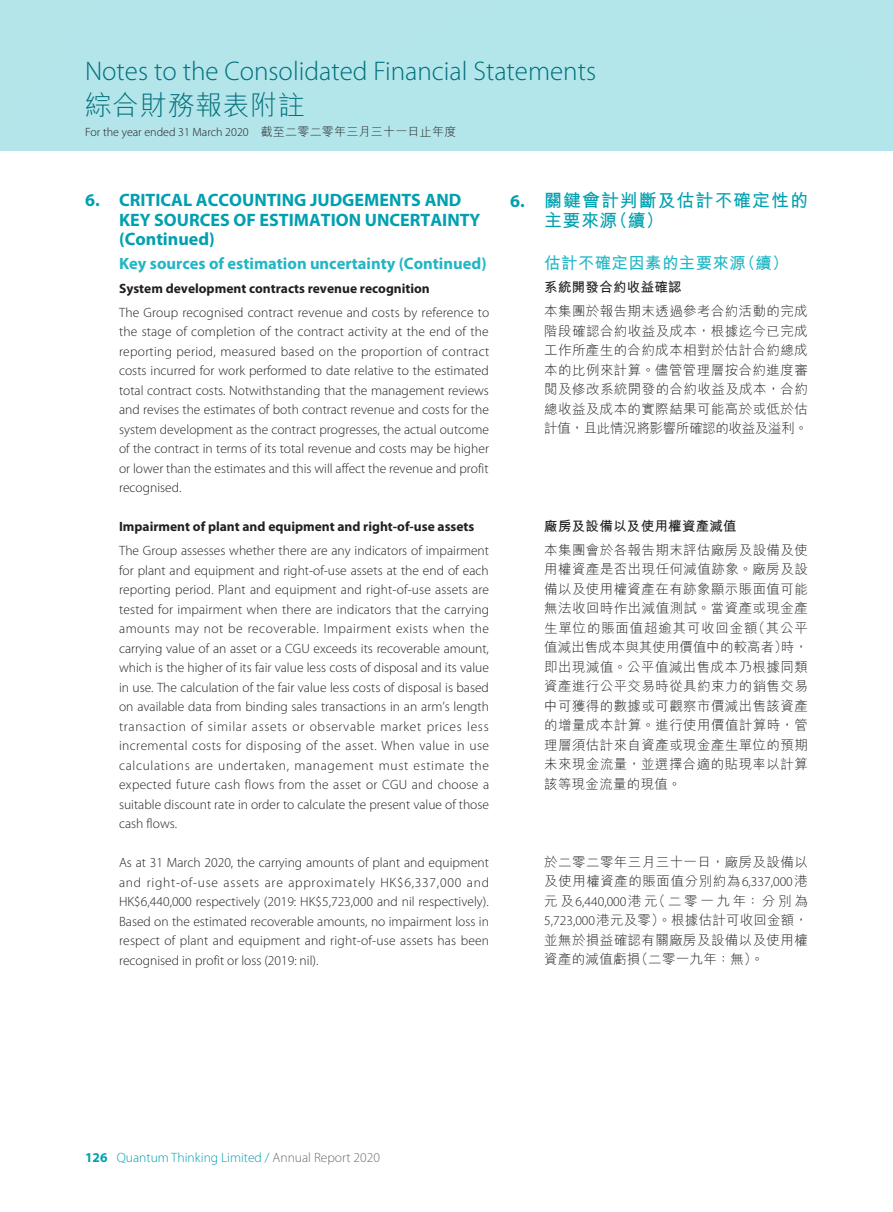
<style>
.page{position:relative;width:893px;height:1212px;background:#fff}
.page>*{position:absolute;margin:0;border:0;box-sizing:border-box;transform-origin:0 0}
.t1{font:300 27px "Myriad Pro";color:#006f7a}
.t2{font:300 27px "M Hei HK";letter-spacing:.02em;color:#006f7a}
._01_H1_E{font:700 18px/19.5px "Myriad Pro";color:#00a0b0}
._001_H1_C{font:700 18px/19.5px "M Hei HK";letter-spacing:.05em;color:#00a0b0}
._02_H2_E{font:700 16.5px "Myriad Pro";color:#21b6c4}
._002_H2_C{font:700 16.5px "M Hei HK";letter-spacing:.02em;color:#21b6c4}
._00_txt_E{font:300 13.5px/19.5px "Myriad Pro";color:#231f20;text-align:justify}
._000_txt_C{font:300 13.5px/19.5px "M Hei HK";letter-spacing:.03em;color:#231f20;text-align:justify}
._03_H3_E{font:700 13.5px "Myriad Pro";color:#231f20}
.t3{font:300 13.5px "Myriad Pro";color:#00a0b0}
._003_H3_C{font:700 13.5px "M Hei HK";letter-spacing:.02em;color:#231f20}
.t4{font:700 13.5px "Myriad Pro";color:#00a0b0}
.t5{font:300 12px "Myriad Pro";color:#231f20}
.s1{font-family:"M Hei HK"}
.s2{font-family:"Myriad Pro"}
.s3{color:#6c6d70}
</style>
<div class="page">
<h1 class="t1" style="left:85px;top:55px;width:513px">Notes to the Consolidated Financial Statements</h1>
<h1 class="t2" style="left:85px;top:91px;width:221px">綜合財務報表附註</h1>
<p class="t5" style="left:85px;top:124px;width:373px">For the year ended 31 March 2020 <span class="s1">截至二零二零年三月三十一日止年度</span></p>
<p class="_01_H1_E" style="left:119px;top:190px;width:363px;text-indent:-34px">6. CRITICAL ACCOUNTING JUDGEMENTS AND<br>KEY SOURCES OF ESTIMATION UNCERTAINTY (Continued)</p>
<p class="_02_H2_E" style="left:119px;top:253px;width:369px">Key sources of estimation uncertainty (Continued)</p>
<p class="_03_H3_E" style="left:119px;top:280px;width:312px">System development contracts revenue recognition</p>
<p class="_00_txt_E" style="left:119px;top:302px;width:372px">The Group recognised contract revenue and costs by reference to the stage of completion of the contract activity at the end of the reporting period, measured based on the proportion of contract costs incurred for work performed to date relative to the estimated total contract costs. Notwithstanding that the management reviews and revises the estimates of both contract revenue and costs for the system development as the contract progresses, the actual outcome of the contract in terms of its total revenue and costs may be higher or lower than the estimates and this will affect the revenue and profit recognised.</p>
<p class="_03_H3_E" style="left:119px;top:518px;width:357px">Impairment of plant and equipment and right-of-use assets</p>
<p class="_00_txt_E" style="left:119px;top:541px;width:372px">The Group assesses whether there are any indicators of impairment for plant and equipment and right-of-use assets at the end of each reporting period. Plant and equipment and right-of-use assets are tested for impairment when there are indicators that the carrying amounts may not be recoverable. Impairment exists when the carrying value of an asset or a CGU exceeds its recoverable amount, which is the higher of its fair value less costs of disposal and its value in use. The calculation of the fair value less costs of disposal is based on available data from binding sales transactions in an arm’s length transaction of similar assets or observable market prices less incremental costs for disposing of the asset. When value in use calculations are undertaken, management must estimate the expected future cash flows from the asset or CGU and choose a suitable discount rate in order to calculate the present value of those cash flows.</p>
<p class="_00_txt_E" style="left:119px;top:853px;width:372px">As at 31 March 2020, the carrying amounts of plant and equipment and right-of-use assets are approximately HK$6,337,000 and HK$6,440,000 respectively (2019: HK$5,723,000 and nil respectively).<br>Based on the estimated recoverable amounts, no impairment loss in respect of plant and equipment and right-of-use assets has been recognised in profit or loss (2019: nil).</p>
<p class="_001_H1_C" style="left:544px;top:189px;width:265px;text-indent:-34px"><span class="s2">6.</span> 關鍵會計判斷及估計不確定性的主要來源（續）</p>
<p class="_002_H2_C" style="left:544px;top:251px;width:246px">估計不確定因素的主要來源（續）</p>
<p class="_003_H3_C" style="left:544px;top:278px;width:139px">系統開發合約收益確認</p>
<p class="_000_txt_C" style="left:544px;top:301px;width:265px">本集團於報告期末透過參考合約活動的完成階段確認合約收益及成本，根據迄今已完成工作所產生的合約成本相對於估計合約總成本的比例來計算。儘管管理層按合約進度審閱及修改系統開發的合約收益及成本，合約總收益及成本的實際結果可能高於或低於估計值，且此情況將影響所確認的收益及溢利。</p>
<p class="_003_H3_C" style="left:544px;top:516px;width:194px">廠房及設備以及使用權資產減值</p>
<p class="_000_txt_C" style="left:544px;top:540px;width:265px">本集團會於各報告期末評估廠房及設備及使用權資產是否出現任何減值跡象。廠房及設備以及使用權資產在有跡象顯示賬面值可能無法收回時作出減值測試。當資產或現金產生單位的賬面值超逾其可收回金額（其公平值減出售成本與其使用價值中的較高者）時，即出現減值。公平值減出售成本乃根據同類資產進行公平交易時從具約束力的銷售交易中可獲得的數據或可觀察市價減出售該資產的增量成本計算。進行使用價值計算時，管理層須估計來自資產或現金產生單位的預期未來現金流量，並選擇合適的貼現率以計算該等現金流量的現值。</p>
<p class="_000_txt_C" style="left:544px;top:852px;width:265px">於二零二零年三月三十一日，廠房及設備以及使用權資產的賬面值分別約為<span class="s2">6,337,000</span>港元及<span class="s2">6,440,000</span>港元（二零一九年：分別為<span class="s2">5,723,000</span>港元及零）。根據估計可收回金額，並無於損益確認有關廠房及設備以及使用權資產的減值虧損（二零一九年：無）。</p>
<p class="t4" style="left:85px;top:1149px;width:24px">126</p>
<p class="t3" style="left:117px;top:1150px;width:265px">Quantum Thinking Limited / <span class="s3">Annual Report 2020</span></p>
</div>
